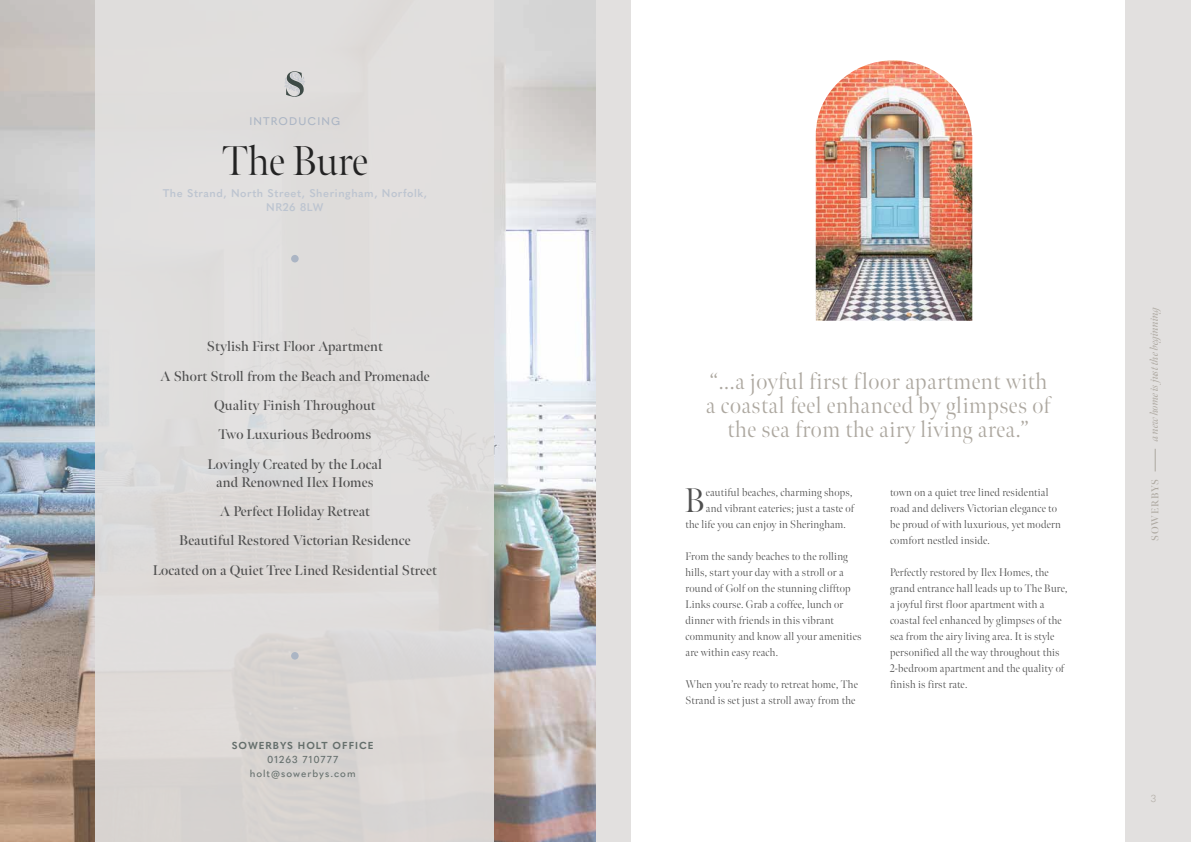
<style>
.page{position:relative;width:1191px;height:842px;background:#fff}
.page>*{position:absolute;margin:0;border:0;box-sizing:border-box;transform-origin:0 0}
.t1{font:300 41.5px "Meno Banner";color:#232323}
.t2{font:300 34px "Meno Banner";color:#4f4f4f}
.t3{font:300 23px/24px "Meno Banner";letter-spacing:.025em;color:#ada8a0;text-align:center}
.t4{font:600 14px/29.3px "Meno Banner";letter-spacing:.01em;color:#4f4f4f;text-align:center}
.t5{font:300 11px/16px "Meno Banner";letter-spacing:.02em;color:#4f4f4f}
.t6{font:600 11px/14px "Quasimoda";letter-spacing:.05em;color:#bcc4d0;text-align:center}
.t7{font:italic 11px "Meno Banner";letter-spacing:-.01em;color:#ada8a0}
.t8{font:500 11px "Quasimoda";letter-spacing:.1em;color:#abb5c4}
.t9{font:500 10px/14px "Quasimoda";letter-spacing:.1em;color:#656f6c;text-align:center}
.t10{font:700 10px "Quasimoda";letter-spacing:.1em;color:#656f6c}
.t11{font:600 10px "Meno Banner";letter-spacing:.08em;color:#ada8a0}
.t12{font:300 10px "Quasimoda";color:#ada8a0}
</style>
<div class="page">
<div style="left:595px;top:0;width:596px;height:842px;background:#e2e0df"></div>
<svg style="left:1155px;top:449px;width:1px;height:22px"></svg>
<img style="left:0;top:0;width:595px;height:841px">
<div style="left:96px;top:0;width:398px;height:842px;background:#e2e0df"></div>
<div style="left:291px;top:255px;width:8px;height:7px;background:#abb5c4;border-radius:50%"></div>
<div style="left:291px;top:652px;width:8px;height:8px;background:#abb5c4;border-radius:50%"></div>
<svg style="left:284px;top:71px;width:21px;height:26px"></svg>
<div style="left:631px;top:0;width:493px;height:841px;background:#fff"></div>
<img style="left:815px;top:60px;width:157px;height:261px">
<p class="t8" style="left:249px;top:112px;width:92px">INTRODUCING</p>
<h1 class="t1" style="left:222px;top:136px;width:147px">The Bure</h1>
<p class="t6" style="left:163px;top:185px;width:266px">The Strand, North Street, Sheringham, Norfolk,<br>NR26 8LW</p>
<p class="t4" style="left:160px;top:332px;width:271px">Stylish First Floor Apartment<br>A Short Stroll from the Beach and Promenade<br>Quality Finish Throughout<br>Two Luxurious Bedrooms<br>Lovingly Created by the Local</p>
<p class="t4" style="left:153px;top:467px;width:285px">and Renowned Ilex Homes<br>A Perfect Holiday Retreat<br>Beautiful Restored Victorian Residence<br>Located on a Quiet Tree Lined Residential Street</p>
<p class="t10" style="left:232px;top:737px;width:143px">SOWERBYS HOLT OFFICE</p>
<p class="t9" style="left:250px;top:751px;width:107px">01263 710777 holt@sowerbys.com</p>
<h3 class="t3" style="left:706px;top:369px;width:346px">“...a joyful first floor apartment with a coastal feel enhanced by glimpses of the sea from the airy living area.”</h3>
<h2 class="t2" style="left:685px;top:480px;width:22px">B</h2>
<p class="t5" style="left:706px;top:484px;width:148px">eautiful beaches, charming shops,</p>
<p class="t5" style="left:706px;top:500px;width:150px">and vibrant eateries; just a taste of</p>
<p class="t5" style="left:685px;top:516px;width:162px">the life you can enjoy in Sheringham.</p>
<p class="t5" style="left:685px;top:548px;width:177px">From the sandy beaches to the rolling hills, start your day with a stroll or a round of Golf on the stunning clifftop Links course. Grab a coffee, lunch or dinner with friends in this vibrant community and know all your amenities are within easy reach.</p>
<p class="t5" style="left:685px;top:676px;width:174px">When you’re ready to retreat home, The<br>Strand is set just a stroll away from the</p>
<p class="t5" style="left:890px;top:484px;width:172px">town on a quiet tree lined residential road and delivers Victorian elegance to be proud of with luxurious, yet modern comfort nestled inside.</p>
<p class="t5" style="left:890px;top:564px;width:179px">Perfectly restored by Ilex Homes, the grand entrance hall leads up to The Bure, a joyful first floor apartment with a coastal feel enhanced by glimpses of the sea from the airy living area. It is style personified all the way throughout this 2-bedroom apartment and the quality of finish is first rate.</p>
<p class="t7" style="left:1147px;top:441px;width:138px;rotate:-90deg">a new home is just the beginning</p>
<p class="t11" style="left:1149px;top:541px;width:63px;rotate:-90deg">SOWERBYS</p>
<p class="t12" style="left:1150px;top:791px;width:7px">3</p>
</div>
